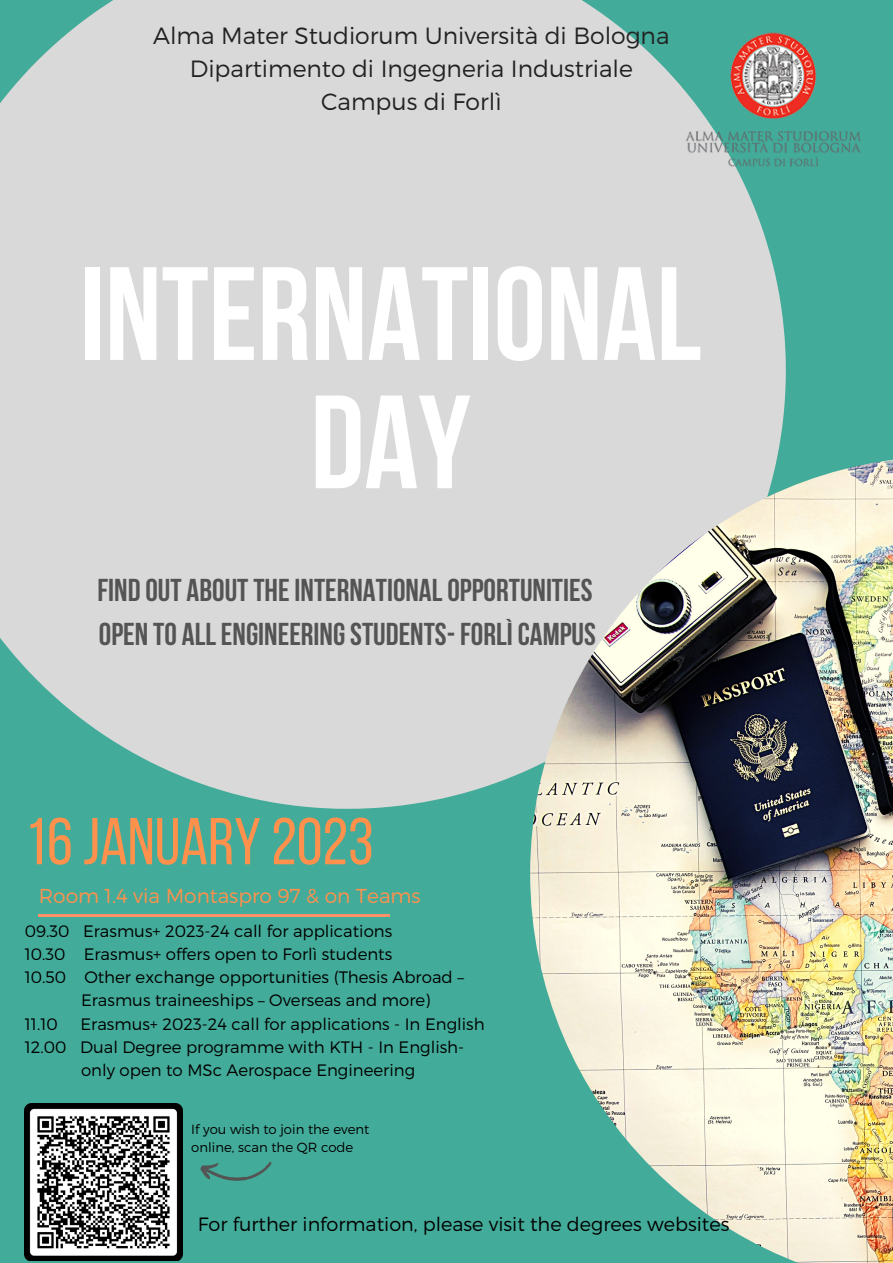
<style>
.page{position:relative;width:893px;height:1263px;background:#43ab99}
.page>*{position:absolute;margin:0;border:0;box-sizing:border-box;transform-origin:0 0}
.t1{font:700 132.45px/128.3px "Bebas Neue";color:#fff;text-align:center}
.t2{font:66px "Bebas Neue";color:#ff914d}
.t3{font:700 31.5px/43.9px "Bebas Neue";color:#545454}
.t4{font:300 23.48px/32.6px "Montserrat";color:#222;text-align:center}
.t5{font:300 20.1px "Montserrat";color:#ff914d}
.t6{font:300 19.2px "Montserrat";color:#000}
.t7{font:300 16.58px "Montserrat";color:#000}
.t8{font:300 13.27px/18px "Montserrat";color:#000}
</style>
<div class="page">
<div style="left:0;top:0;width:786px;height:809px;background:#d9d9d9"></div>
<img style="left:530px;top:456px;width:363px;height:807px">
<hr style="left:39px;top:915px;width:351px;height:1px;background:#ff9268">
<img style="left:626px;top:19px;width:235px;height:162px">
<img style="left:25px;top:1104px;width:158px;height:156px">
<svg style="left:200px;top:1161px;width:72px;height:20px"></svg>
<h3 class="t4" style="left:153px;top:18px;width:518px">Alma Mater Studiorum Università di Bologna<br>Dipartimento di Ingegneria Industriale<br>Campus di Forlì</h3>
<h1 class="t1" style="left:80px;top:263px;width:623px">INTERNATIONAL<br>DAY</h1>
<h3 class="t3" style="left:97px;top:571px;width:500px">FIND OUT ABOUTTHEINTERNATIONAL OPPORTUNITIES<br>OPEN TO ALL ENGINEERINGSTUDENTS-FORLÌ CAMPUS</h3>
<h2 class="t2" style="left:25px;top:815px;width:350px">16JANUARY 2023</h2>
<p class="t5" style="left:39px;top:882px;width:383px">Room 1.4 via Montaspro 97 &amp; on Teams</p>
<p class="t7" style="left:25px;top:920px;width:369px">09.30 Erasmus+ 2023-24 call for applications</p>
<p class="t7" style="left:25px;top:944px;width:369px">10.30 Erasmus+ offers open to Forlì students</p>
<p class="t7" style="left:25px;top:967px;width:441px">10.50 Other exchange opportunities (Thesis Abroad –</p>
<p class="t7" style="left:81px;top:990px;width:351px">Erasmus traineeships – Overseas and more)</p>
<p class="t7" style="left:25px;top:1013px;width:35px">11.10</p>
<p class="t7" style="left:80px;top:1013px;width:406px">Erasmus+ 2023-24 call for applications - In English</p>
<p class="t7" style="left:25px;top:1036px;width:441px">12.00 Dual Degree programme with KTH - In English-</p>
<p class="t7" style="left:81px;top:1059px;width:336px">only open to MSc Aerospace Engineering</p>
<p class="t8" style="left:191px;top:1120px;width:180px">If you wish to join the event online, scan the QR code</p>
<p class="t6" style="left:198px;top:1211px;width:533px">For further information, please visit the degrees websites</p>
</div>
